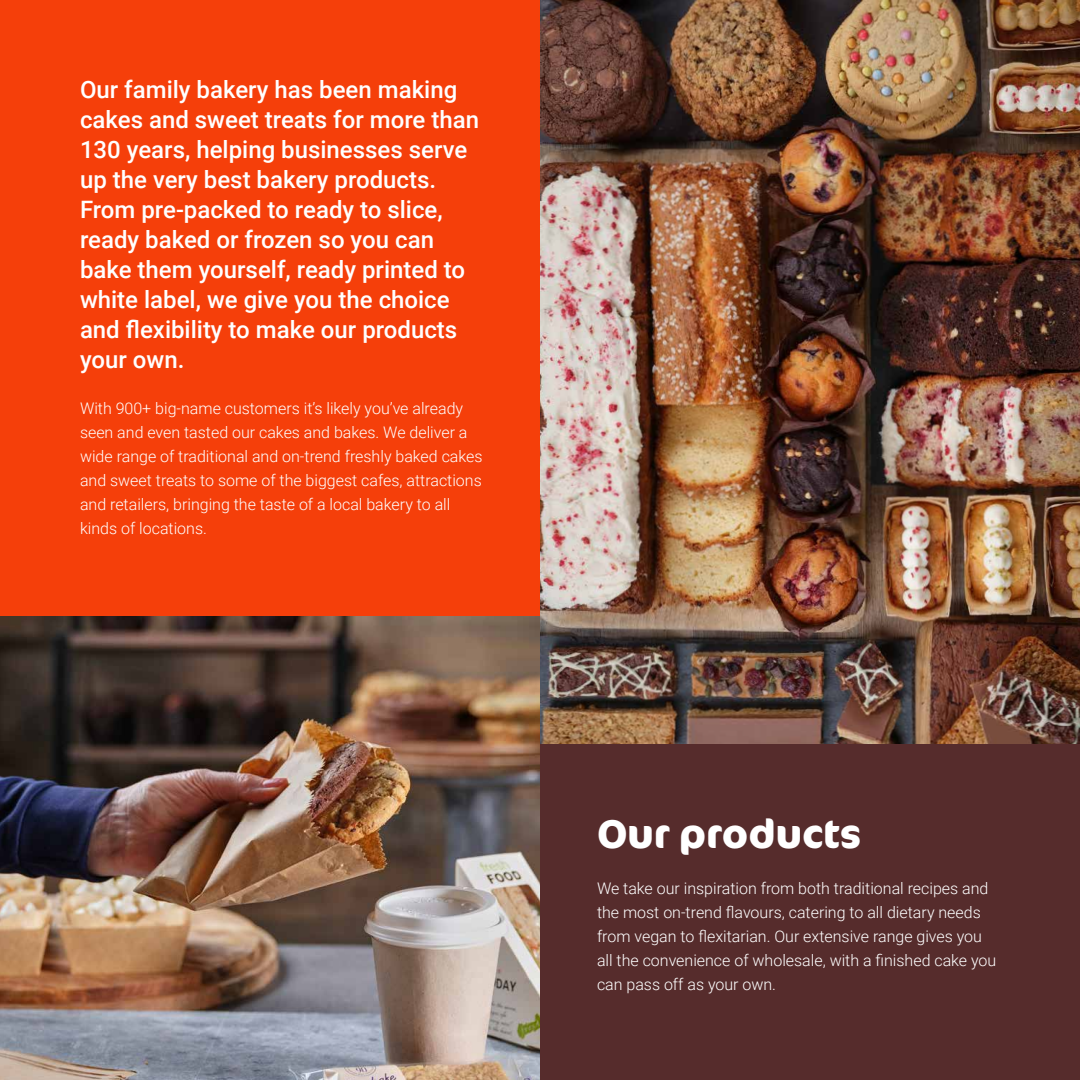
<style>
.page{position:relative;width:1080px;height:1080px;background:#f53f0a}
.page>*{position:absolute;margin:0;border:0;box-sizing:border-box;transform-origin:0 0}
.t1{font:700 40px "Cocon Pro";color:#fff}
.t2{font:500 24px/30px "Roboto";color:#fff}
.t3{font:300 16px/24px "Roboto";color:#fff}
</style>
<div class="page">
<div style="left:540px;top:614px;width:540px;height:466px;background:#562c2c"></div>
<img style="left:0;top:616px;width:540px;height:464px">
<img style="left:540px;top:0;width:540px;height:744px">
<p class="t2" style="left:80px;top:74px;width:401px">Our family bakery has been making cakes and sweet treats for more than<br>130 years, helping businesses serve up the very best bakery products.<br>From pre-packed to ready to slice, ready baked or frozen so you can bake them yourself, ready printed to white label, we give you the choice and flexibility to make our products your own.</p>
<p class="t3" style="left:80px;top:396px;width:404px">With 900+ big-name customers it’s likely you’ve already seen and even tasted our cakes and bakes. We deliver a wide range of traditional and on-trend freshly baked cakes and sweet treats to some of the biggest cafes, attractions and retailers, bringing the taste of a local bakery to all kinds of locations.</p>
<h1 class="t1" style="left:597px;top:806px;width:266px">Our products</h1>
<p class="t3" style="left:597px;top:875px;width:401px">We take our inspiration from both traditional recipes and the most on-trend flavours, catering to all dietary needs from vegan to flexitarian. Our extensive range gives you all the convenience of wholesale, with a finished cake you can pass off as your own.</p>
</div>
